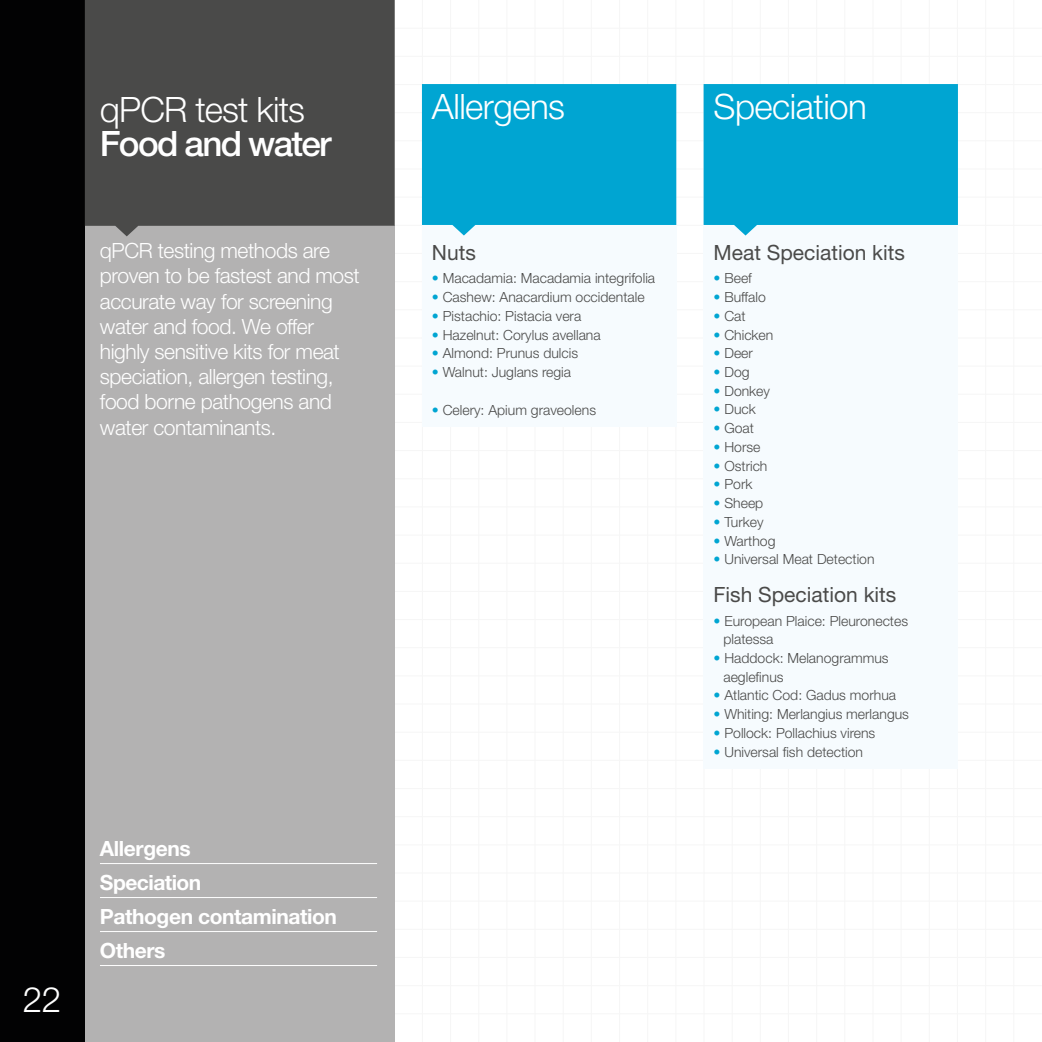
<style>
.page{position:relative;width:1042px;height:1042px;background:#fff}
.page>*{position:absolute;margin:0;border:0;box-sizing:border-box;transform-origin:0 0}
.t1{font:300 35px "Helvetica Neue LT Std";letter-spacing:-.015em;color:#fff}
.t2{font:500 35px "Helvetica Neue LT Std";letter-spacing:-.05em;color:#fff}
.t3{font:300 21px/25.2px "Helvetica Neue LT Std";letter-spacing:-.02em;color:#fff}
.t4{font:700 21px/33.9px "Helvetica Neue LT Std";letter-spacing:-.02em;color:#fff}
.t5{font:21px "Helvetica Neue LT Std";color:#4a4a49}
.t6{font:300 14px/18.7px "Helvetica Neue LT Std";color:#4a4a49}
.s1{color:#00a5d2}
</style>
<div class="page">
<hr style="left:0;top:337px;width:1042px;height:1px;background:#f6f6f6">
<hr style="left:0;top:760px;width:1042px;height:1px;background:#f6f6f6">
<hr style="left:0;top:112px;width:1042px;height:1px;background:#f6f6f6">
<hr style="left:0;top:563px;width:1042px;height:1px;background:#f6f6f6">
<hr style="left:0;top:1013px;width:1042px;height:1px;background:#f6f6f6">
<hr style="left:0;top:450px;width:1042px;height:1px;background:#f6f6f6">
<hr style="left:0;top:900px;width:1042px;height:1px;background:#f6f6f6">
<hr style="left:0;top:225px;width:1042px;height:1px;background:#f6f6f6">
<hr style="left:0;top:675px;width:1042px;height:1px;background:#f6f6f6">
<hr style="left:0;top:394px;width:1042px;height:1px;background:#f6f6f6">
<hr style="left:0;top:844px;width:1042px;height:1px;background:#f6f6f6">
<hr style="left:0;top:169px;width:1042px;height:1px;background:#f6f6f6">
<hr style="left:0;top:619px;width:1042px;height:1px;background:#f6f6f6">
<hr style="left:0;top:56px;width:1042px;height:1px;background:#f6f6f6">
<hr style="left:0;top:506px;width:1042px;height:1px;background:#f6f6f6">
<hr style="left:0;top:957px;width:1042px;height:1px;background:#f6f6f6">
<hr style="left:0;top:281px;width:1042px;height:1px;background:#f6f6f6">
<hr style="left:0;top:732px;width:1042px;height:1px;background:#f6f6f6">
<hr style="left:0;top:366px;width:1042px;height:1px;background:#f6f6f6">
<hr style="left:0;top:816px;width:1042px;height:1px;background:#f6f6f6">
<hr style="left:0;top:140px;width:1042px;height:1px;background:#f6f6f6">
<hr style="left:0;top:591px;width:1042px;height:1px;background:#f6f6f6">
<hr style="left:0;top:28px;width:1042px;height:1px;background:#f6f6f6">
<hr style="left:0;top:478px;width:1042px;height:1px;background:#f6f6f6">
<hr style="left:0;top:929px;width:1042px;height:1px;background:#f6f6f6">
<hr style="left:0;top:253px;width:1042px;height:1px;background:#f6f6f6">
<hr style="left:0;top:703px;width:1042px;height:1px;background:#f6f6f6">
<hr style="left:0;top:422px;width:1042px;height:1px;background:#f6f6f6">
<hr style="left:0;top:872px;width:1042px;height:1px;background:#f6f6f6">
<hr style="left:0;top:197px;width:1042px;height:1px;background:#f6f6f6">
<hr style="left:0;top:647px;width:1042px;height:1px;background:#f6f6f6">
<hr style="left:0;top:84px;width:1042px;height:1px;background:#f6f6f6">
<hr style="left:0;top:534px;width:1042px;height:1px;background:#f6f6f6">
<hr style="left:0;top:985px;width:1042px;height:1px;background:#f6f6f6">
<hr style="left:0;top:309px;width:1042px;height:1px;background:#f6f6f6">
<hr style="left:0;top:788px;width:1042px;height:1px;background:#f6f6f6">
<hr style="left:760px;top:0;width:1px;height:1042px;background:#f6f6f6">
<hr style="left:563px;top:0;width:1px;height:1042px;background:#f6f6f6">
<hr style="left:1013px;top:0;width:1px;height:1042px;background:#f6f6f6">
<hr style="left:450px;top:0;width:1px;height:1042px;background:#f6f6f6">
<hr style="left:900px;top:0;width:1px;height:1042px;background:#f6f6f6">
<hr style="left:675px;top:0;width:1px;height:1042px;background:#f6f6f6">
<hr style="left:844px;top:0;width:1px;height:1042px;background:#f6f6f6">
<hr style="left:619px;top:0;width:1px;height:1042px;background:#f6f6f6">
<hr style="left:506px;top:0;width:1px;height:1042px;background:#f6f6f6">
<hr style="left:957px;top:0;width:1px;height:1042px;background:#f6f6f6">
<hr style="left:732px;top:0;width:1px;height:1042px;background:#f6f6f6">
<hr style="left:816px;top:0;width:1px;height:1042px;background:#f6f6f6">
<hr style="left:591px;top:0;width:1px;height:1042px;background:#f6f6f6">
<hr style="left:478px;top:0;width:1px;height:1042px;background:#f6f6f6">
<hr style="left:929px;top:0;width:1px;height:1042px;background:#f6f6f6">
<hr style="left:703px;top:0;width:1px;height:1042px;background:#f6f6f6">
<hr style="left:422px;top:0;width:1px;height:1042px;background:#f6f6f6">
<hr style="left:872px;top:0;width:1px;height:1042px;background:#f6f6f6">
<hr style="left:647px;top:0;width:1px;height:1042px;background:#f6f6f6">
<hr style="left:534px;top:0;width:1px;height:1042px;background:#f6f6f6">
<hr style="left:985px;top:0;width:1px;height:1042px;background:#f6f6f6">
<hr style="left:788px;top:0;width:1px;height:1042px;background:#f6f6f6">
<div style="left:0;top:0;width:85px;height:1042px;background:#020203"></div>
<div style="left:703px;top:225px;width:255px;height:543px;background:#f6fbfe"></div>
<svg style="left:703px;top:84px;width:255px;height:151px;background:#11abd5"></svg>
<div style="left:85px;top:225px;width:310px;height:817px;background:#b3b2b2"></div>
<hr style="left:100px;top:863px;width:277px;height:1px;background:#fff">
<hr style="left:100px;top:897px;width:277px;height:1px;background:#fff">
<hr style="left:100px;top:931px;width:277px;height:1px;background:#fff">
<hr style="left:100px;top:965px;width:277px;height:1px;background:#fff">
<div style="left:85px;top:0;width:310px;height:236px;background:#4a4a49"></div>
<div style="left:422px;top:225px;width:254px;height:201px;background:#f6fbfe"></div>
<svg style="left:422px;top:84px;width:254px;height:151px;background:#0faad4"></svg>
<h1 class="t1" style="left:100px;top:88px;width:207px">qPCR test kits</h1>
<h1 class="t2" style="left:100px;top:123px;width:233px">Food and water</h1>
<h2 class="t3" style="left:100px;top:238px;width:261px">qPCR testing methods are proven to be fastest and most accurate way for screening water and food. We offer highly sensitive kits for meat speciation, allergen testing, food borne pathogens and water contaminants.</h2>
<h1 class="t1" style="left:23px;top:978px;width:40px">22</h1>
<h2 class="t4" style="left:100px;top:831px;width:238px">Allergens<br>Speciation<br>Pathogen contamination<br>Others</h2>
<h1 class="t1" style="left:432px;top:85px;width:135px">Allergens</h1>
<h2 class="t5" style="left:432px;top:240px;width:45px">Nuts</h2>
<p class="t6" style="left:432px;top:269px;width:225px"><span class="s1">•</span> Macadamia: Macadamia integrifolia</p>
<p class="t6" style="left:432px;top:287px;width:214px"><span class="s1">•</span> Cashew: Anacardium occidentale</p>
<p class="t6" style="left:432px;top:306px;width:151px"><span class="s1">•</span> Pistachio: Pistacia vera</p>
<p class="t6" style="left:432px;top:325px;width:170px"><span class="s1">•</span> Hazelnut: Corylus avellana</p>
<p class="t6" style="left:432px;top:344px;width:148px"><span class="s1">•</span> Almond: Prunus dulcis</p>
<p class="t6" style="left:432px;top:362px;width:141px"><span class="s1">•</span> Walnut: Juglans regia</p>
<p class="t6" style="left:432px;top:400px;width:166px"><span class="s1">•</span> Celery: Apium graveolens</p>
<h1 class="t1" style="left:713px;top:85px;width:155px">Speciation</h1>
<h2 class="t5" style="left:713px;top:240px;width:193px">Meat Speciation kits</h2>
<p class="t6" style="left:713px;top:269px;width:40px"><span class="s1">•</span> Beef</p>
<p class="t6" style="left:713px;top:287px;width:54px"><span class="s1">•</span> Buffalo</p>
<p class="t6" style="left:713px;top:306px;width:34px"><span class="s1">•</span> Cat</p>
<p class="t6" style="left:713px;top:325px;width:61px"><span class="s1">•</span> Chicken</p>
<p class="t6" style="left:713px;top:344px;width:41px"><span class="s1">•</span> Deer</p>
<p class="t6" style="left:713px;top:362px;width:38px"><span class="s1">•</span> Dog</p>
<p class="t6" style="left:713px;top:381px;width:58px"><span class="s1">•</span> Donkey</p>
<p class="t6" style="left:713px;top:400px;width:44px"><span class="s1">•</span> Duck</p>
<p class="t6" style="left:713px;top:418px;width:42px"><span class="s1">•</span> Goat</p>
<p class="t6" style="left:713px;top:437px;width:48px"><span class="s1">•</span> Horse</p>
<p class="t6" style="left:713px;top:456px;width:55px"><span class="s1">•</span> Ostrich</p>
<p class="t6" style="left:713px;top:475px;width:40px"><span class="s1">•</span> Pork</p>
<p class="t6" style="left:713px;top:493px;width:51px"><span class="s1">•</span> Sheep</p>
<p class="t6" style="left:713px;top:512px;width:52px"><span class="s1">•</span> Turkey</p>
<p class="t6" style="left:713px;top:531px;width:63px"><span class="s1">•</span> Warthog</p>
<p class="t6" style="left:713px;top:549px;width:163px"><span class="s1">•</span> Universal Meat Detection</p>
<h2 class="t5" style="left:713px;top:582px;width:184px">Fish Speciation kits</h2>
<p class="t6" style="left:723px;top:611px;width:186px;text-indent:-10px"><span class="s1">•</span> European Plaice: Pleuronectes platessa</p>
<p class="t6" style="left:723px;top:648px;width:167px;text-indent:-10px"><span class="s1">•</span> Haddock: Melanogrammus aeglefinus</p>
<p class="t6" style="left:713px;top:686px;width:184px"><span class="s1">•</span> Atlantic Cod: Gadus morhua</p>
<p class="t6" style="left:713px;top:704px;width:197px"><span class="s1">•</span> Whiting: Merlangius merlangus</p>
<p class="t6" style="left:713px;top:723px;width:163px"><span class="s1">•</span> Pollock: Pollachius virens</p>
<p class="t6" style="left:713px;top:742px;width:151px"><span class="s1">•</span> Universal fish detection</p>
</div>
